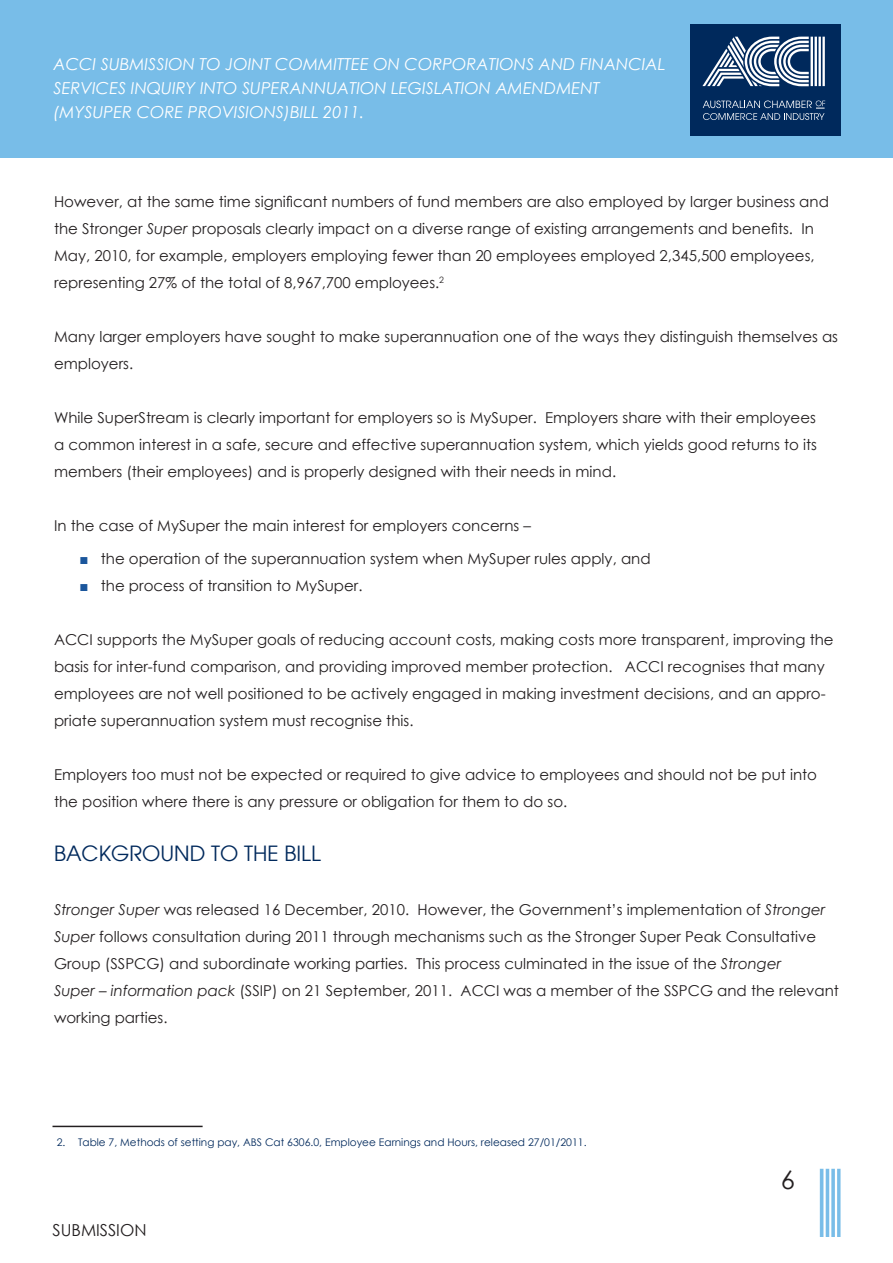
<style>
.page{position:relative;width:893px;height:1263px;background:#fff}
.page>*{position:absolute;margin:0;border:0;box-sizing:border-box;transform-origin:0 0}
.t1{font:25.5px "Century Gothic";color:#231f20}
.t2{font:21px "Avant Garde LT";color:#00295c}
.t3{font:italic 16.5px/24px "Century Gothic";color:#fff}
.t4{font:16.5px "Century Gothic";color:#231f20}
.bullets{font:15px/27px "Century Gothic";color:#231f20}
.Footnote{font:10.5px "Century Gothic";color:#00295c}
.s1{font-style:italic}
.s2{color:#1a569c}
</style>
<div class="page">
<img style="left:819px;top:1168px;width:22px;height:69px">
<div style="left:0;top:0;width:893px;height:157px;background:#78bde8"></div>
<hr style="left:52px;top:1126px;width:151px;height:1px;background:#231f20">
<div style="left:690px;top:24px;width:150px;height:112px;background:#00295c"></div>
<svg style="left:703px;top:101px;width:122px;height:19px"></svg>
<svg style="left:702px;top:37px;width:123px;height:49px"></svg>
<p class="t3" style="left:54px;top:52px;width:613px">ACCI SUBMISSION TO JOINT COMMITTEE ON CORPORATIONS AND FINANCIAL<br>SERVICES INQUIRY INTO SUPERANNUATION LEGISLATION AMENDMENT (MYSUPER CORE PROVISIONS)BILL 2011.</p>
<p class="bullets" style="left:54px;top:188px;width:776px">However, at the same time significant numbers of fund members are also employed by larger business and the Stronger <span class="s1">Super</span> proposals clearly impact on a diverse range of existing arrangements and benefits. In May, 2010, for example, employers employing fewer than 20 employees employed 2,345,500 employees, representing 27% of the total of 8,967,700 employees.<sup>2</sup></p>
<p class="bullets" style="left:54px;top:323px;width:786px">Many larger employers have sought to make superannuation one of the ways they distinguish themselves as employers.</p>
<p class="bullets" style="left:54px;top:404px;width:764px;text-align:justify">While SuperStream is clearly important for employers so is MySuper. Employers share with their employees a common interest in a safe, secure and effective superannuation system, which yields good returns to its members (their employees) and is properly designed with their needs in mind.</p>
<p class="bullets" style="left:54px;top:512px;width:478px">In the case of MySuper the main interest for employers concerns –</p>
<p class="bullets" style="left:80px;top:545px;width:573px"><span class="s2">■</span> the operation of the superannuation system when MySuper rules apply, and</p>
<p class="bullets" style="left:80px;top:572px;width:285px"><span class="s2">■</span> the process of transition to MySuper.</p>
<p class="bullets" style="left:54px;top:626px;width:781px">ACCI supports the MySuper goals of reducing account costs, making costs more transparent, improving the basis for inter-fund comparison, and providing improved member protection. ACCI recognises that many employees are not well positioned to be actively engaged in making investment decisions, and an appro&shy;priate superannuation system must recognise this.</p>
<p class="bullets" style="left:54px;top:761px;width:765px">Employers too must not be expected or required to give advice to employees and should not be put into the position where there is any pressure or obligation for them to do so.</p>
<p class="t2" style="left:54px;top:841px;width:268px">BACKGROUND TO THE BILL</p>
<p class="bullets" style="left:54px;top:896px;width:786px"><span class="s1">Stronger Super</span> was released 16 December, 2010. However, the Government’s implementation of <span class="s1">Stronger Super</span> follows consultation during 2011 through mechanisms such as the Stronger Super Peak Consultative Group (SSPCG) and subordinate working parties. This process culminated in the issue of the <span class="s1">Stronger<br>Super – information pack</span> (SSIP) on 21 September, 2011. ACCI was a member of the SSPCG and the relevant working parties.</p>
<p class="Footnote" style="left:57px;top:1135px;width:531px">2. Table 7, Methods of setting pay, ABS Cat 6306.0, Employee Earnings and Hours, released 27/01/2011.</p>
<p class="t4" style="left:52px;top:1219px;width:96px">SUBMISSION</p>
<h1 class="t1" style="left:781px;top:1162px;width:16px">6</h1>
</div>
